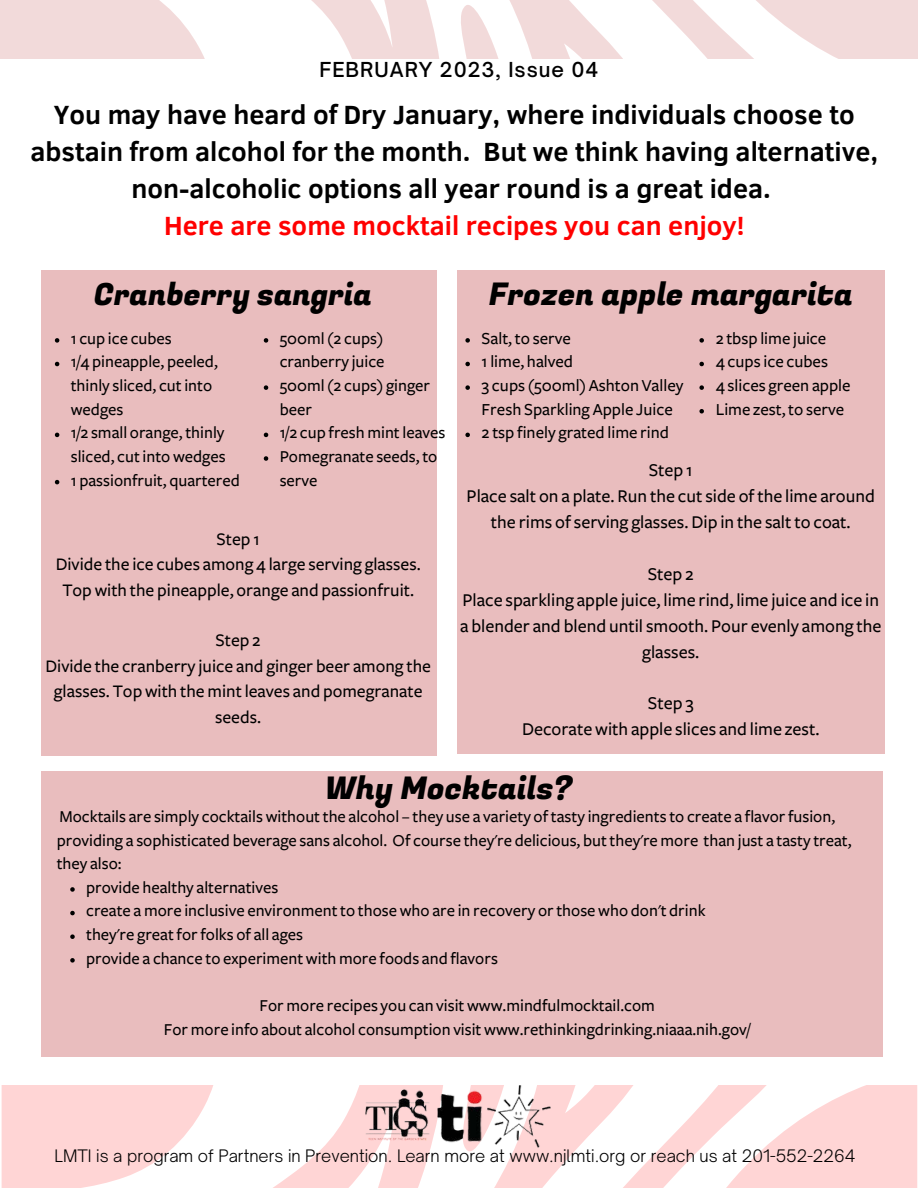
<style>
.page{position:relative;width:918px;height:1188px;background:#fff}
.page>*{position:absolute;margin:0;border:0;box-sizing:border-box;transform-origin:0 0}
.t1{font:31.2px "Fugaz One";color:#000}
.t2{font:30.75px "Fugaz One";color:#000}
.t3{font:700 27px/37.2px "Clear Sans";color:#000;text-align:center}
.t4{font:700 27px "Clear Sans";color:#f00}
.t5{font:500 19.8px "Open Sauce One";letter-spacing:.05em;color:#000}
.t6{font:500 18.75px/25.8px "Freight Sans";color:#000;text-align:center}
.t7{font:500 18.3px/25.3px "Freight Sans";color:#000;text-align:center}
.t8{font:500 17.55px/23.7px "Freight Sans";color:#000}
.t9{font:500 17.25px/23.5px "Freight Sans";color:#000}
.t10{font:300 16.5px "Open Sauce One";color:#000}
</style>
<div class="page">
<svg style="left:2px;top:1086px;width:915px;height:102px"></svg>
<svg style="left:0;top:0;width:918px;height:58px"></svg>
<img style="left:366px;top:1086px;width:184px;height:62px">
<div style="left:41px;top:271px;width:396px;height:484px;background:#e9bdbe"></div>
<div style="left:457px;top:271px;width:428px;height:483px;background:#e9bdbe"></div>
<svg style="left:465px;top:338px;width:5px;height:5px"></svg>
<svg style="left:465px;top:362px;width:5px;height:4px"></svg>
<svg style="left:465px;top:385px;width:5px;height:5px"></svg>
<svg style="left:465px;top:433px;width:5px;height:4px"></svg>
<div style="left:41px;top:771px;width:842px;height:285px;background:#e9bdbe"></div>
<svg style="left:55px;top:338px;width:4px;height:5px"></svg>
<svg style="left:55px;top:362px;width:4px;height:4px"></svg>
<svg style="left:55px;top:433px;width:4px;height:4px"></svg>
<svg style="left:55px;top:480px;width:4px;height:4px"></svg>
<svg style="left:264px;top:338px;width:4px;height:5px"></svg>
<svg style="left:264px;top:385px;width:4px;height:5px"></svg>
<svg style="left:264px;top:433px;width:4px;height:4px"></svg>
<svg style="left:264px;top:456px;width:4px;height:5px"></svg>
<svg style="left:699px;top:338px;width:5px;height:5px"></svg>
<svg style="left:699px;top:362px;width:5px;height:4px"></svg>
<svg style="left:699px;top:385px;width:5px;height:5px"></svg>
<svg style="left:699px;top:409px;width:5px;height:4px"></svg>
<svg style="left:70px;top:887px;width:5px;height:5px"></svg>
<svg style="left:70px;top:911px;width:5px;height:4px"></svg>
<svg style="left:70px;top:934px;width:5px;height:5px"></svg>
<svg style="left:70px;top:958px;width:5px;height:5px"></svg>
<p class="t5" style="left:320px;top:57px;width:280px">FEBRUARY 2023, Issue 04</p>
<h3 class="t3" style="left:31px;top:94px;width:849px">You may have heard of Dry January, where individuals choose to abstain from alcohol for the month. But we think having alternative, non-alcoholic options all year round is a great idea.</h3>
<h3 class="t4" style="left:164px;top:206px;width:582px">Here are some mocktail recipes you can enjoy!</h3>
<h2 class="t2" style="left:94px;top:273px;width:279px">Cranberry sangria</h2>
<h1 class="t1" style="left:489px;top:272px;width:366px">Frozen apple margarita</h1>
<p class="t9" style="left:280px;top:327px;width:167px">500ml (2 cups) cranberry juice<br>500ml (2 cups) ginger beer<br>1/2 cup fresh mint leaves<br>Pomegranate seeds, to serve</p>
<p class="t8" style="left:716px;top:327px;width:136px">2 tbsp lime juice<br>4 cups ice cubes<br>4 slices green apple<br>Lime zest, to serve</p>
<p class="t8" style="left:482px;top:327px;width:203px">Salt, to serve<br>1 lime, halved<br>3 cups (500ml) Ashton Valley<br>Fresh Sparkling Apple Juice<br>2 tsp finely grated lime rind</p>
<p class="t9" style="left:71px;top:327px;width:171px">1 cup ice cubes<br>1/4 pineapple, peeled, thinly sliced, cut into wedges<br>1/2 small orange, thinly sliced, cut into wedges<br>1 passionfruit, quartered</p>
<p class="t6" style="left:467px;top:458px;width:410px">Step 1<br>Place salt on a plate. Run the cut side of the lime around the rims of serving glasses. Dip in the salt to coat.</p>
<p class="t6" style="left:460px;top:561px;width:423px">Step 2<br>Place sparkling apple juice, lime rind, lime juice and ice in a blender and blend until smooth. Pour evenly among the glasses.</p>
<p class="t6" style="left:522px;top:691px;width:299px">Step 3<br>Decorate with apple slices and lime zest.</p>
<p class="t7" style="left:56px;top:527px;width:367px">Step 1<br>Divide the ice cubes among 4 large serving glasses.<br>Top with the pineapple, orange and passionfruit.</p>
<p class="t7" style="left:46px;top:628px;width:387px">Step 2<br>Divide the cranberry juice and ginger beer among the glasses. Top with the mint leaves and pomegranate seeds.</p>
<h1 class="t1" style="left:325px;top:766px;width:249px">Why Mocktails?</h1>
<p class="t9" style="left:57px;top:805px;width:796px">Mocktails are simply cocktails without the alcohol – they use a variety of tasty ingredients to create a flavor fusion, providing a sophisticated beverage sans alcohol. Of course they're delicious, but they're more than just a tasty treat, they also:</p>
<p class="t9" style="left:86px;top:876px;width:621px">provide healthy alternatives<br>create a more inclusive environment to those who are in recovery or those who don't drink they're great for folks of all ages<br>provide a chance to experiment with more foods and flavors</p>
<p class="t9" style="left:164px;top:994px;width:588px;text-align:center">For more recipes you can visit www.mindfulmocktail.com<br>For more info about alcohol consumption visit www.rethinkingdrinking.niaaa.nih.gov/</p>
<p class="t10" style="left:55px;top:1146px;width:802px">LMTI is a program of Partners in Prevention. Learn more at www.njlmti.org or reach us at 201-552-2264</p>
</div>
